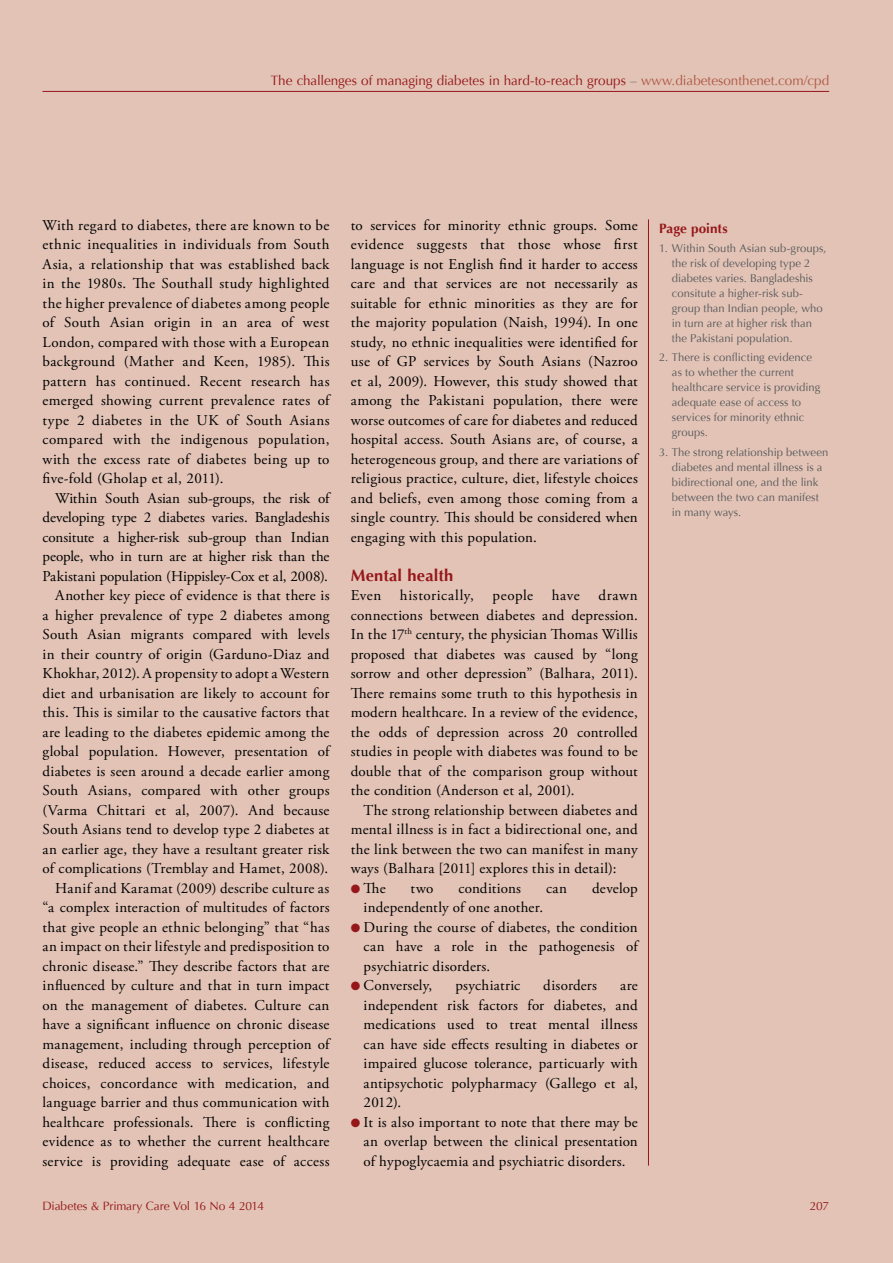
<style>
.page{position:relative;width:893px;height:1263px;background:#e2c3b6}
.page>*{position:absolute;margin:0;border:0;box-sizing:border-box;transform-origin:0 0}
.t1{font:700 16.5px "Optima";letter-spacing:.01em;color:#96171a}
.t2{font:15px/19.5px "Adobe Garamond Pro";letter-spacing:.015em;color:#000;text-align:justify}
.t3{font:15px/19.5px "Adobe Garamond";letter-spacing:.02em;color:#000;text-align:justify}
.t4{font:13.5px "Optima";color:#96171a}
.t5{font:700 13.5px "Optima";letter-spacing:.005em;color:#96171a}
.t6{font:12px "Optima";letter-spacing:-.01em;color:#96171a}
.t7{font:11.25px/15px "Optima";letter-spacing:.005em;color:#58595b}
.s1{color:#58595b}
.s2{color:#b05945}
.s3{color:#96171a}
</style>
<div class="page">
<hr style="left:43px;top:91px;width:786px;height:1px;background:#96171a">
<hr style="left:648px;top:219px;width:1px;height:946px;background:#96171a">
<p class="t4" style="left:271px;top:73px;width:560px">The challenges of managing diabetes in hard-to-reach groups <span class="s1">–</span> <span class="s2">www.diabetesonthenet.com/cpd</span></p>
<p class="t2" style="left:43px;top:216px;width:289px">With regard to diabetes, there are known to be ethnic inequalities in individuals from South Asia, a relationship that was established back in the 1980s. The Southall study highlighted the higher prevalence of diabetes among people of South Asian origin in an area of west London, compared with those with a European background (Mather and Keen, 1985). This pattern has continued. Recent research has emerged showing current prevalence rates of type 2 diabetes in the UK of South Asians compared with the indigenous population, with the excess rate of diabetes being up to five-fold (Gholap et al, 2011).</p>
<p class="t2" style="left:43px;top:489px;width:289px;text-align:right">Within South Asian sub-groups, the risk of developing type 2 diabetes varies. Bangladeshis consitute a higher-risk sub-group than Indian people, who in turn are at higher risk than the Pakistani population (Hippisley-Cox et al, 2008).<br>Another key piece of evidence is that there is<br>a higher prevalence of type 2 diabetes among South Asian migrants compared with levels in their country of origin (Garduno-Diaz and Khokhar, 2012). A propensity to adopt a Western diet and urbanisation are likely to account for this. This is similar to the causative factors that are leading to the diabetes epidemic among the global population. However, presentation of diabetes is seen around a decade earlier among South Asians, compared with other groups (Varma Chittari et al, 2007). And because South Asians tend to develop type 2 diabetes at an earlier age, they have a resultant greater risk of complications (Tremblay and Hamet, 2008).<br>Hanif and Karamat (2009) describe culture as “a complex interaction of multitudes of factors that give people an ethnic belonging” that “has an impact on their lifestyle and predisposition to chronic disease.” They describe factors that are influenced by culture and that in turn impact on the management of diabetes. Culture can have a significant influence on chronic disease management, including through perception of disease, reduced access to services, lifestyle choices, concordance with medication, and language barrier and thus communication with healthcare professionals. There is conflicting evidence as to whether the current healthcare service is providing adequate ease of access</p>
<p class="t2" style="left:351px;top:216px;width:289px">to services for minority ethnic groups. Some evidence suggests that those whose first language is not English find it harder to access care and that services are not necessarily as suitable for ethnic minorities as they are for the majority population (Naish, 1994). In one study, no ethnic inequalities were identified for use of GP services by South Asians (Nazroo et al, 2009). However, this study showed that among the Pakistani population, there were worse outcomes of care for diabetes and reduced hospital access. South Asians are, of course, a heterogeneous group, and there are variations of religious practice, culture, diet, lifestyle choices and beliefs, even among those coming from a single country. This should be considered when engaging with this population.</p>
<p class="t1" style="left:351px;top:565px;width:104px">Mental health</p>
<p class="t2" style="left:351px;top:586px;width:289px">Even historically, people have drawn connections between diabetes and depression.<br>In the 17<sup>th</sup> century, the physician Thomas Willis proposed that diabetes was caused by “long sorrow and other depression” (Balhara, 2011).<br>There remains some truth to this hypothesis in modern healthcare. In a review of the evidence, the odds of depression across 20 controlled studies in people with diabetes was found to be double that of the comparison group without the condition (Anderson et al, 2001).</p>
<p class="t3" style="left:351px;top:800px;width:289px;text-indent:13px">The strong relationship between diabetes and mental illness is in fact a bidirectional one, and the link between the two can manifest in many ways (Balhara [2011] explores this in detail):</p>
<p class="t2" style="left:351px;top:879px;width:36px"><span class="s3">●</span> The</p>
<p class="t2" style="left:411px;top:879px;width:24px">two</p>
<p class="t2" style="left:458px;top:879px;width:64px">conditions</p>
<p class="t2" style="left:546px;top:879px;width:22px">can</p>
<p class="t2" style="left:592px;top:879px;width:47px">develop</p>
<p class="t2" style="left:364px;top:898px;width:181px">independently of one another.</p>
<p class="t2" style="left:364px;top:918px;width:276px;text-indent:-13px"><span class="s3">●</span> During the course of diabetes, the condition can have a role in the pathogenesis of psychiatric disorders.</p>
<p class="t2" style="left:351px;top:976px;width:83px"><span class="s3">●</span> Conversely,</p>
<p class="t2" style="left:455px;top:976px;width:66px">psychiatric</p>
<p class="t2" style="left:543px;top:976px;width:55px">disorders</p>
<p class="t2" style="left:364px;top:976px;width:276px;text-indent:257px">are independent risk factors for diabetes, and medications used to treat mental illness can have side effects resulting in diabetes or impaired glucose tolerance, particuarly with antipsychotic polypharmacy (Gallego et al, 2012).</p>
<p class="t2" style="left:364px;top:1113px;width:276px;text-indent:-13px"><span class="s3">●</span> It is also important to note that there may be an overlap between the clinical presentation of hypoglycaemia and psychiatric disorders.</p>
<p class="t5" style="left:659px;top:220px;width:70px">Page points</p>
<p class="t7" style="left:672px;top:241px;width:156px;text-indent:-13px">1. Within South Asian sub-groups, the risk of developing type 2 diabetes varies. Bangladeshis consitute a higher-risk sub&shy;group than Indian people, who in turn are at higher risk than the Pakistani population.</p>
<p class="t7" style="left:672px;top:350px;width:150px;text-indent:-13px">2. There is conflicting evidence as to whether the current healthcare service is providing adequate ease of access to services for minority ethnic groups.</p>
<p class="t7" style="left:672px;top:444px;width:158px;text-indent:-13px">3. The strong relationship between diabetes and mental illness is a bidirectional one, and the link between the two can manifest in many ways.</p>
<p class="t6" style="left:43px;top:1199px;width:223px">Diabetes &amp; Primary Care Vol 16 No 4 2014</p>
<p class="t6" style="left:810px;top:1199px;width:21px">207</p>
</div>
